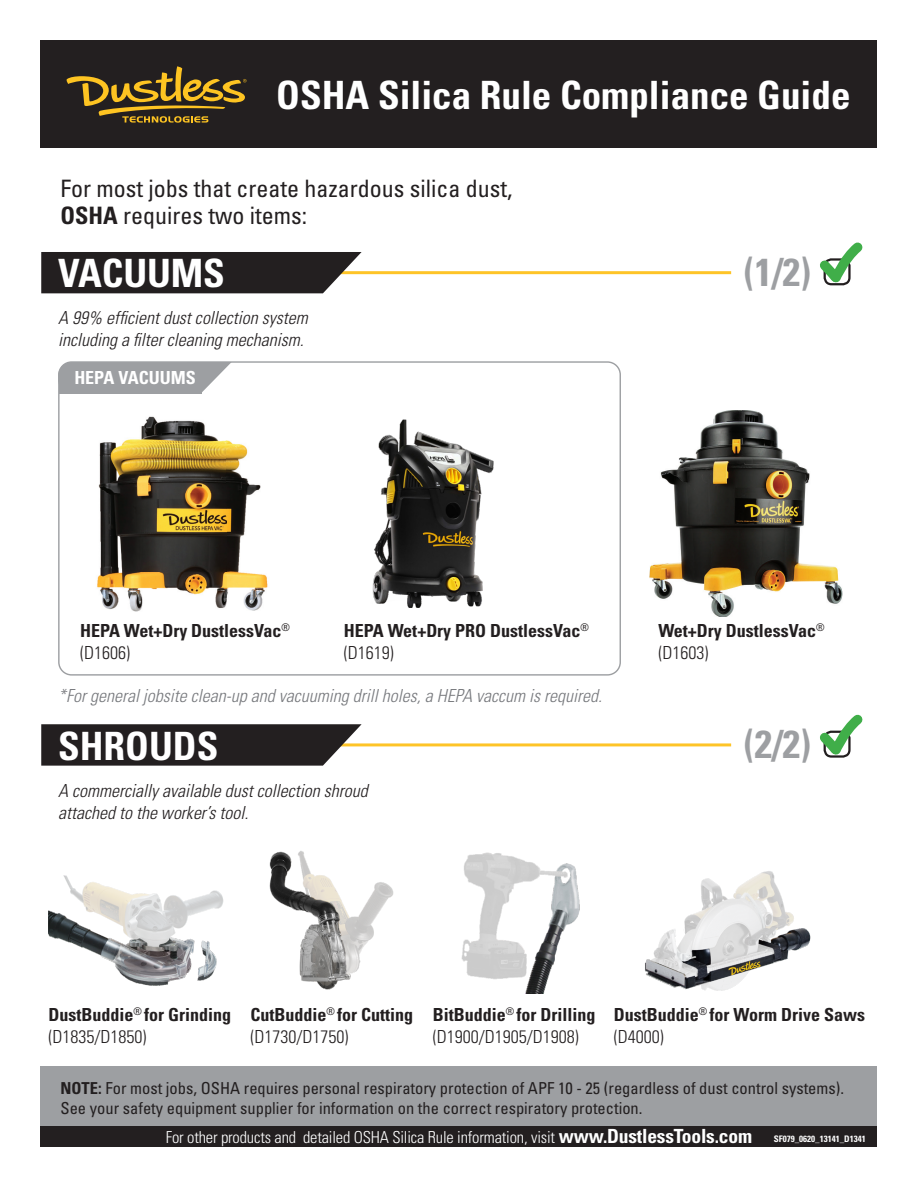
<style>
.page{position:relative;width:918px;height:1188px;background:#fff}
.page>*{position:absolute;margin:0;border:0;box-sizing:border-box;transform-origin:0 0}
.t1{font:700 condensed 39px "Univers LT Std";color:#fff}
.t2{font:700 condensed 39px "Univers LT Std";color:#9d9fa2}
.t3{font:condensed 24px "Univers LT Std";color:#231f20}
.t4{font:700 condensed 18px/21.6px "Univers LT Std";color:#231f20}
.t5{font:italic 300 condensed 18px "Univers LT Std";color:#231f20}
.t6{font:italic 300 condensed 18px "Univers LT Std";color:#77797d}
.t7{font:300 condensed 18px "Univers LT Std";color:#231f20}
.t8{font:700 condensed 18px "Univers LT Std";color:#fff}
.t9{font:condensed 16.5px/19.8px "Univers LT Std";color:#231f20}
.t10{font:300 condensed 16.5px "Univers LT Std";letter-spacing:-.01em;color:#fff}
.Model{font:700 condensed 9px "Univers LT Std";color:#fff}
.s1{font-weight:700}
.s2{font-weight:300}
.s3{font-weight:700;font-size:19.5px}
</style>
<div class="page">
<div style="left:58px;top:362px;width:143px;height:31px;background:#9d9fa2;border-radius:14px"></div>
<div style="left:59px;top:379px;width:142px;height:14px;background:#9d9fa2"></div>
<svg style="left:194px;top:363px;width:37px;height:30px"></svg>
<hr style="left:61px;top:743px;width:670px;height:3px;background:#fec427">
<hr style="left:61px;top:271px;width:670px;height:3px;background:#fec427">
<svg style="left:41px;top:724px;width:321px;height:42px;background:#332f2f"></svg>
<div style="left:41px;top:252px;width:321px;height:41px;background:#231f20"></div>
<div style="left:40px;top:1066px;width:838px;height:71px;background:#9d9fa2"></div>
<img style="left:97px;top:416px;width:171px;height:195px">
<img style="left:650px;top:410px;width:192px;height:207px">
<img style="left:372px;top:419px;width:122px;height:188px">
<div style="left:40px;top:1126px;width:838px;height:22px;background:#231f20"></div>
<div style="left:40px;top:40px;width:838px;height:108px;background:#231f20"></div>
<svg style="left:820px;top:714px;width:43px;height:44px"></svg>
<svg style="left:820px;top:242px;width:43px;height:44px"></svg>
<svg style="left:66px;top:66px;width:181px;height:57px"></svg>
<img style="left:49px;top:876px;width:175px;height:110px">
<img style="left:269px;top:851px;width:125px;height:139px">
<img style="left:461px;top:852px;width:119px;height:142px">
<img style="left:645px;top:871px;width:166px;height:120px">
<p class="t1" style="left:276px;top:71px;width:576px">OSHA Silica Rule Compliance Guide</p>
<p class="t3" style="left:61px;top:173px;width:453px">For most jobs that create hazardous silica dust,</p>
<p class="t3" style="left:61px;top:200px;width:248px"><span class="s1">OSHA</span> requires two items:</p>
<p class="t1" style="left:58px;top:249px;width:168px">VACUUMS</p>
<p class="t5" style="left:58px;top:307px;width:251px">A 99% efficient dust collection system</p>
<p class="t5" style="left:58px;top:328px;width:247px">including a filter cleaning mechanism.</p>
<p class="t8" style="left:74px;top:366px;width:123px">HEPA VACUUMS</p>
<p class="t2" style="left:744px;top:248px;width:69px">(1/2)</p>
<p class="t4" style="left:80px;top:620px;width:211px">HEPA Wet+Dry DustlessVac<sup>®</sup></p>
<p class="t7" style="left:80px;top:642px;width:51px">(D1606)</p>
<p class="t4" style="left:344px;top:620px;width:247px">HEPA Wet+Dry PRO DustlessVac<sup>®</sup></p>
<p class="t7" style="left:344px;top:642px;width:51px">(D1619)</p>
<p class="t6" style="left:58px;top:685px;width:545px">*For general jobsite clean-up and vacuuming drill holes, a HEPA vaccum is required.</p>
<p class="t1" style="left:58px;top:723px;width:162px">SHROUDS</p>
<p class="t5" style="left:58px;top:780px;width:311px">A commercially available dust collection shroud</p>
<p class="t5" style="left:58px;top:802px;width:192px">attached to the worker’s tool.</p>
<p class="t4" style="left:658px;top:620px;width:168px">Wet+Dry DustlessVac<sup>®</sup></p>
<p class="t7" style="left:658px;top:642px;width:51px">(D1603)</p>
<p class="t2" style="left:744px;top:720px;width:69px">(2/2)</p>
<p class="t4" style="left:49px;top:1004px;width:184px">DustBuddie<sup>®</sup> for Grinding</p>
<p class="t7" style="left:49px;top:1026px;width:99px">(D1835/D1850)</p>
<p class="t4" style="left:250px;top:1004px;width:164px">CutBuddie<sup>®</sup> for Cutting</p>
<p class="t7" style="left:250px;top:1026px;width:99px">(D1730/D1750)</p>
<p class="t4" style="left:433px;top:1004px;width:164px">BitBuddie<sup>®</sup> for Drilling</p>
<p class="t7" style="left:433px;top:1026px;width:147px">(D1900/D1905/D1908)</p>
<p class="t4" style="left:614px;top:1004px;width:253px">DustBuddie<sup>®</sup> for Worm Drive Saws <span class="s2">(D4000)</span></p>
<p class="t9" style="left:61px;top:1078px;width:785px"><span class="s1">NOTE:</span> For most jobs, OSHA requires personal respiratory protection of APF 10 - 25 (regardless of dust control systems).<br>See your safety equipment supplier for information on the correct respiratory protection.</p>
<p class="t10" style="left:166px;top:1127px;width:588px">For other products and detailed OSHA Silica Rule information, visit <span class="s3">www.DustlessTools.com</span></p>
<p class="Model" style="left:774px;top:1134px;width:93px">SF079_0620_13141_D1341</p>
</div>
